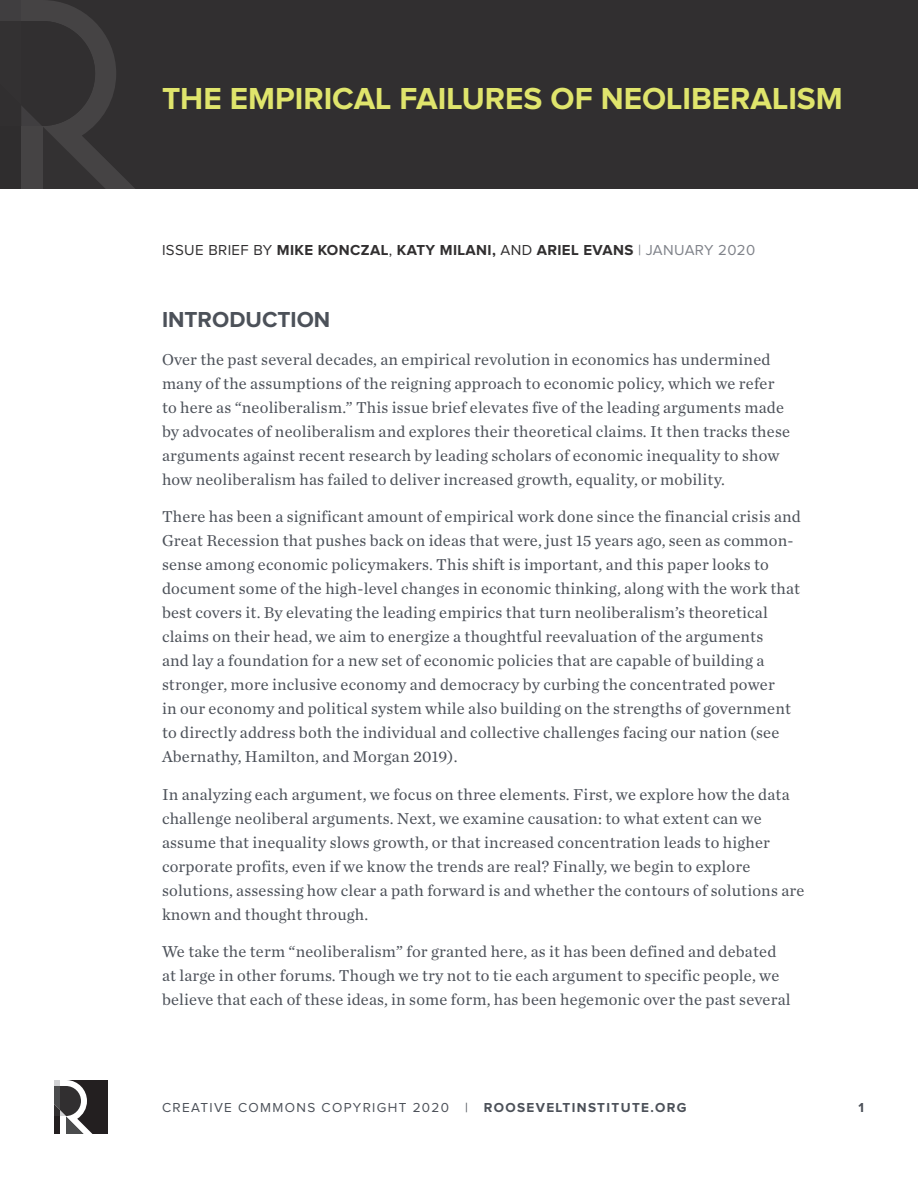
<style>
.page{position:relative;width:918px;height:1188px;background:#fff}
.page>*{position:absolute;margin:0;border:0;box-sizing:border-box;transform-origin:0 0}
.NEW_Report_Title_-_H{font:700 31.5px "Proxima Nova";color:#e0e56c}
.NEW_-_Header_1{font:700 22.5px "Proxima Nova";color:#4c5159}
.Body_Text_1{font:16.5px/24px "Chronicle Text G1";letter-spacing:.01em;color:#4c5159}
.Cover_Byline{font:700 15px "Proxima Nova";letter-spacing:.025em;color:#312f30}
.t1{font:13.5px "Proxima Nova";letter-spacing:.1em;color:#4c5159}
.t2{font:700 13.5px "Proxima Nova";color:#4c5159}
.s1{font-weight:400}
.s2{font-weight:400;color:#80838a}
.s3{font-weight:700}
</style>
<div class="page">
<svg style="left:54px;top:1080px;width:54px;height:54px"></svg>
<div style="left:0;top:0;width:918px;height:189px;background:#312f30"></div>
<svg style="left:0;top:0;width:135px;height:189px"></svg>
<p class="NEW_Report_Title_-_H" style="left:162px;top:84px;width:682px">THE EMPIRICAL FAILURES OF NEOLIBERALISM</p>
<p class="Cover_Byline" style="left:162px;top:243px;width:595px"><span class="s1">ISSUE BRIEF BY</span> MIKE KONCZAL<span class="s1">,</span> KATY MILANI, <span class="s1">AND</span> ARIEL EVANS <span class="s2">| JANUARY 2020</span></p>
<p class="NEW_-_Header_1" style="left:162px;top:309px;width:170px">INTRODUCTION</p>
<p class="Body_Text_1" style="left:162px;top:346px;width:630px">Over the past several decades, an empirical revolution in economics has undermined many of the assumptions of the reigning approach to economic policy, which we refer to here as “neoliberalism.” This issue brief elevates five of the leading arguments made by advocates of neoliberalism and explores their theoretical claims. It then tracks these arguments against recent research by leading scholars of economic inequality to show how neoliberalism has failed to deliver increased growth, equality, or mobility.</p>
<p class="Body_Text_1" style="left:162px;top:504px;width:641px">There has been a significant amount of empirical work done since the financial crisis and Great Recession that pushes back on ideas that were, just 15 years ago, seen as common&shy;sense among economic policymakers. This shift is important, and this paper looks to document some of the high-level changes in economic thinking, along with the work that best covers it. By elevating the leading empirics that turn neoliberalism’s theoretical claims on their head, we aim to energize a thoughtful reevaluation of the arguments<br>and lay a foundation for a new set of economic policies that are capable of building a stronger, more inclusive economy and democracy by curbing the concentrated power<br>in our economy and political system while also building on the strengths of government to directly address both the individual and collective challenges facing our nation (see Abernathy, Hamilton, and Morgan 2019).</p>
<p class="Body_Text_1" style="left:162px;top:781px;width:644px">In analyzing each argument, we focus on three elements. First, we explore how the data challenge neoliberal arguments. Next, we examine causation: to what extent can we assume that inequality slows growth, or that increased concentration leads to higher corporate profits, even if we know the trends are real? Finally, we begin to explore solutions, assessing how clear a path forward is and whether the contours of solutions are known and thought through.</p>
<p class="Body_Text_1" style="left:162px;top:939px;width:630px">We take the term “neoliberalism” for granted here, as it has been defined and debated at large in other forums. Though we try not to tie each argument to specific people, we believe that each of these ideas, in some form, has been hegemonic over the past several</p>
<p class="t1" style="left:162px;top:1101px;width:526px">CREATIVE COMMONS COPYRIGHT 2020 | <span class="s3">ROOSEVELTINSTITUTE.ORG</span></p>
<p class="t2" style="left:858px;top:1101px;width:7px">1</p>
</div>
